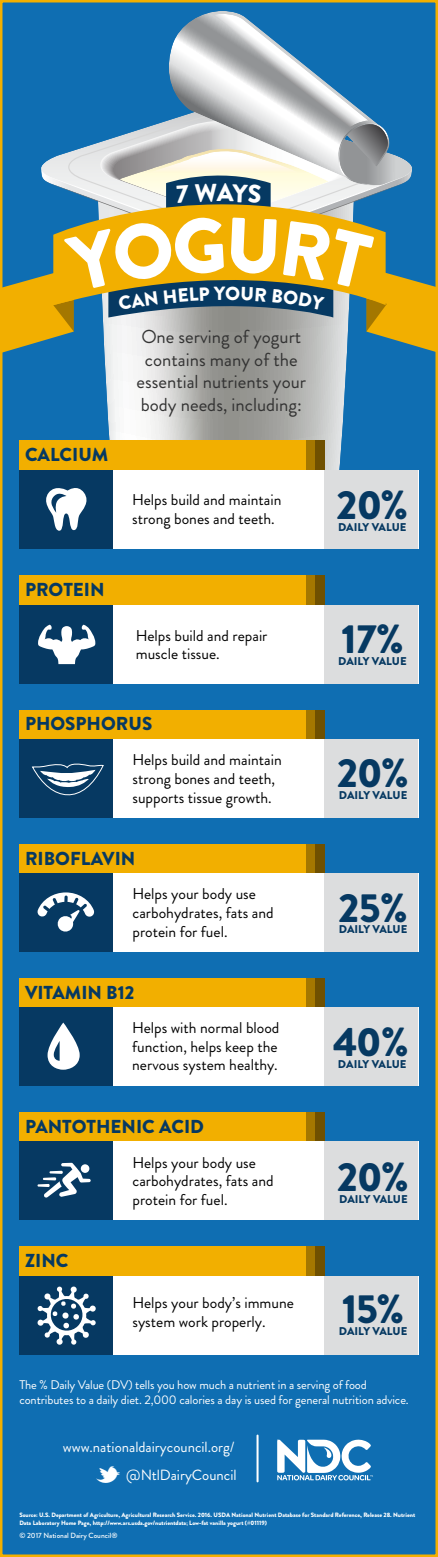
<style>
.page{position:relative;width:438px;height:1557px;background:#fff}
.page>*{position:absolute;margin:0;border:0;box-sizing:border-box;transform-origin:0 0}
.t1{font:900 40.62px "Brandon Grotesque";letter-spacing:-.02em;color:#063962}
.t2{font:18.75px/22.5px "Brandon Grotesque";color:#333;text-align:center}
.t3{font:900 18.75px "Brandon Grotesque";color:#063962}
.t4{font:15.62px/18.8px "Brandon Grotesque";color:#000}
.t5{font:14.75px "Brandon Grotesque";color:#fff}
.t6{font:12.5px/15px "Brandon Grotesque";letter-spacing:-.01em;color:#fff}
.t7{font:900 11.25px "Brandon Grotesque";letter-spacing:-.005em;color:#063962}
.t8{font:500 7.5px "Brandon Grotesque";color:#fff}
.t9{font:900 6.25px/7.5px "Brandon Grotesque";color:#fff}
</style>
<div class="page">
<div style="left:0;top:0;width:438px;height:1556px;background:#0f6eb2"></div>
<div style="left:0;top:0;width:437px;height:1556px;border:3px solid #f2af00"></div>
<div style="left:19px;top:843px;width:305px;height:30px;background:#f2af00"></div>
<div style="left:306px;top:843px;width:18px;height:30px;background:#a47700"></div>
<div style="left:315px;top:843px;width:9px;height:30px;background:#6f5000"></div>
<div style="left:19px;top:873px;width:399px;height:78px;background:#fff"></div>
<div style="left:19px;top:873px;width:94px;height:78px;background:#063962"></div>
<div style="left:324px;top:873px;width:94px;height:78px;background:#dcddde"></div>
<svg style="left:37px;top:892px;width:58px;height:40px"></svg>
<svg style="left:104px;top:353px;width:243px;height:117px;background:#babdbd"></svg>
<svg style="left:169px;top:11px;width:200px;height:106px"></svg>
<svg style="left:172px;top:14px;width:196px;height:103px"></svg>
<div style="left:19px;top:1246px;width:305px;height:29px;background:#f2af00"></div>
<div style="left:306px;top:1246px;width:18px;height:29px;background:#a47700"></div>
<div style="left:315px;top:1246px;width:9px;height:29px;background:#6f5000"></div>
<div style="left:19px;top:1275px;width:399px;height:78px;background:#fff"></div>
<div style="left:19px;top:1275px;width:94px;height:78px;background:#063962"></div>
<div style="left:324px;top:1275px;width:94px;height:78px;background:#dcddde"></div>
<div style="left:19px;top:1112px;width:305px;height:29px;background:#f2af00"></div>
<div style="left:306px;top:1112px;width:18px;height:29px;background:#a47700"></div>
<div style="left:315px;top:1112px;width:9px;height:29px;background:#6f5000"></div>
<div style="left:19px;top:1141px;width:399px;height:78px;background:#fff"></div>
<div style="left:19px;top:1141px;width:94px;height:78px;background:#063962"></div>
<div style="left:324px;top:1141px;width:94px;height:78px;background:#dcddde"></div>
<svg style="left:37px;top:1162px;width:54px;height:35px"></svg>
<div style="left:19px;top:977px;width:305px;height:30px;background:#f2af00"></div>
<div style="left:306px;top:977px;width:18px;height:30px;background:#a47700"></div>
<div style="left:315px;top:977px;width:9px;height:30px;background:#6f5000"></div>
<div style="left:19px;top:1007px;width:399px;height:78px;background:#fff"></div>
<div style="left:19px;top:1007px;width:94px;height:78px;background:#063962"></div>
<div style="left:324px;top:1007px;width:94px;height:78px;background:#dcddde"></div>
<svg style="left:48px;top:1022px;width:32px;height:47px"></svg>
<div style="left:19px;top:575px;width:305px;height:30px;background:#f2af00"></div>
<div style="left:306px;top:575px;width:18px;height:30px;background:#a47700"></div>
<div style="left:315px;top:575px;width:9px;height:30px;background:#6f5000"></div>
<div style="left:19px;top:605px;width:399px;height:78px;background:#fff"></div>
<div style="left:19px;top:605px;width:94px;height:78px;background:#063962"></div>
<div style="left:324px;top:605px;width:94px;height:78px;background:#dcddde"></div>
<svg style="left:38px;top:624px;width:57px;height:40px"></svg>
<div style="left:19px;top:709px;width:305px;height:30px;background:#f2af00"></div>
<div style="left:306px;top:709px;width:18px;height:30px;background:#a47700"></div>
<div style="left:315px;top:709px;width:9px;height:30px;background:#6f5000"></div>
<div style="left:19px;top:739px;width:399px;height:78px;background:#fff"></div>
<div style="left:19px;top:739px;width:94px;height:78px;background:#063962"></div>
<div style="left:324px;top:739px;width:94px;height:78px;background:#dcddde"></div>
<svg style="left:31px;top:763px;width:73px;height:33px"></svg>
<svg style="left:277px;top:1439px;width:96px;height:41px"></svg>
<hr style="left:256px;top:1435px;width:2px;height:46px;background:#fff">
<div style="left:19px;top:440px;width:305px;height:30px;background:#f2af00"></div>
<div style="left:306px;top:440px;width:18px;height:30px;background:#a47700"></div>
<div style="left:315px;top:440px;width:9px;height:30px;background:#6f5000"></div>
<div style="left:19px;top:470px;width:399px;height:78px;background:#fff"></div>
<div style="left:19px;top:470px;width:94px;height:78px;background:#063962"></div>
<svg style="left:46px;top:488px;width:41px;height:42px"></svg>
<div style="left:324px;top:470px;width:94px;height:78px;background:#dcddde"></div>
<svg style="left:37px;top:1286px;width:59px;height:58px"></svg>
<svg style="left:0;top:117px;width:438px;height:236px"></svg>
<p class="t3" style="left:25px;top:448px;width:85px">CALCIUM</p>
<p class="t3" style="left:25px;top:583px;width:81px">PROTEIN</p>
<p class="t2" style="left:136px;top:328px;width:171px">One serving of yogurt contains many of the essential nutrients your body needs, including:</p>
<p class="t4" style="left:132px;top:493px;width:151px">Helps build and maintain strong bones and teeth.</p>
<h1 class="t1" style="left:336px;top:490px;width:73px">20%</h1>
<p class="t7" style="left:338px;top:523px;width:70px">DAILY VALUE</p>
<p class="t4" style="left:136px;top:628px;width:133px">Helps build and repair muscle tissue.</p>
<h1 class="t1" style="left:341px;top:624px;width:64px">17%</h1>
<p class="t7" style="left:338px;top:657px;width:70px">DAILY VALUE</p>
<p class="t3" style="left:25px;top:717px;width:129px">PHOSPHORUS</p>
<p class="t4" style="left:132px;top:752px;width:151px">Helps build and maintain strong bones and teeth, supports tissue growth.</p>
<h1 class="t1" style="left:337px;top:758px;width:73px">20%</h1>
<p class="t7" style="left:338px;top:791px;width:70px">DAILY VALUE</p>
<p class="t3" style="left:25px;top:851px;width:112px">RIBOFLAVIN</p>
<p class="t4" style="left:132px;top:886px;width:142px">Helps your body use carbohydrates, fats and protein for fuel.</p>
<h1 class="t1" style="left:338px;top:892px;width:71px">25%</h1>
<p class="t7" style="left:338px;top:925px;width:70px">DAILY VALUE</p>
<p class="t3" style="left:25px;top:985px;width:111px">VITAMIN B12</p>
<p class="t4" style="left:132px;top:1020px;width:149px;text-align:justify">Helps with normal blood function, helps keep the nervous system healthy.</p>
<h1 class="t1" style="left:333px;top:1026px;width:77px">40%</h1>
<p class="t7" style="left:338px;top:1059px;width:70px">DAILY VALUE</p>
<p class="t3" style="left:25px;top:1119px;width:180px">PANTOTHENIC ACID</p>
<p class="t4" style="left:132px;top:1155px;width:142px">Helps your body use carbohydrates, fats and protein for fuel.</p>
<h1 class="t1" style="left:337px;top:1162px;width:73px">20%</h1>
<p class="t7" style="left:339px;top:1195px;width:70px">DAILY VALUE</p>
<p class="t3" style="left:25px;top:1253px;width:45px">ZINC</p>
<p class="t4" style="left:132px;top:1295px;width:163px">Helps your body’s immune system work properly.</p>
<h1 class="t1" style="left:342px;top:1294px;width:63px">15%</h1>
<p class="t7" style="left:338px;top:1327px;width:70px">DAILY VALUE</p>
<p class="t6" style="left:19px;top:1378px;width:391px">The % Daily Value (DV) tells you how much a nutrient in a serving of food contributes to a daily diet. 2,000 calories a day is used for general nutrition advice.</p>
<p class="t5" style="left:63px;top:1441px;width:173px">www.nationaldairycouncil.org/</p>
<p class="t5" style="left:96px;top:1469px;width:142px">▼ @NtlDairyCouncil</p>
<p class="t9" style="left:19px;top:1512px;width:397px">Source: U.S. Department of Agriculture, Agricultural Research Service. 2016. USDA National Nutrient Database for Standard Reference, Release 28. Nutrient<br>Data Laboratory Home Page, http://www.ars.usda.gov/nutrientdata; Low-fat vanilla yogurt (#01119)</p>
<p class="t8" style="left:19px;top:1532px;width:100px">© 2017 National Dairy Council®</p>
</div>
